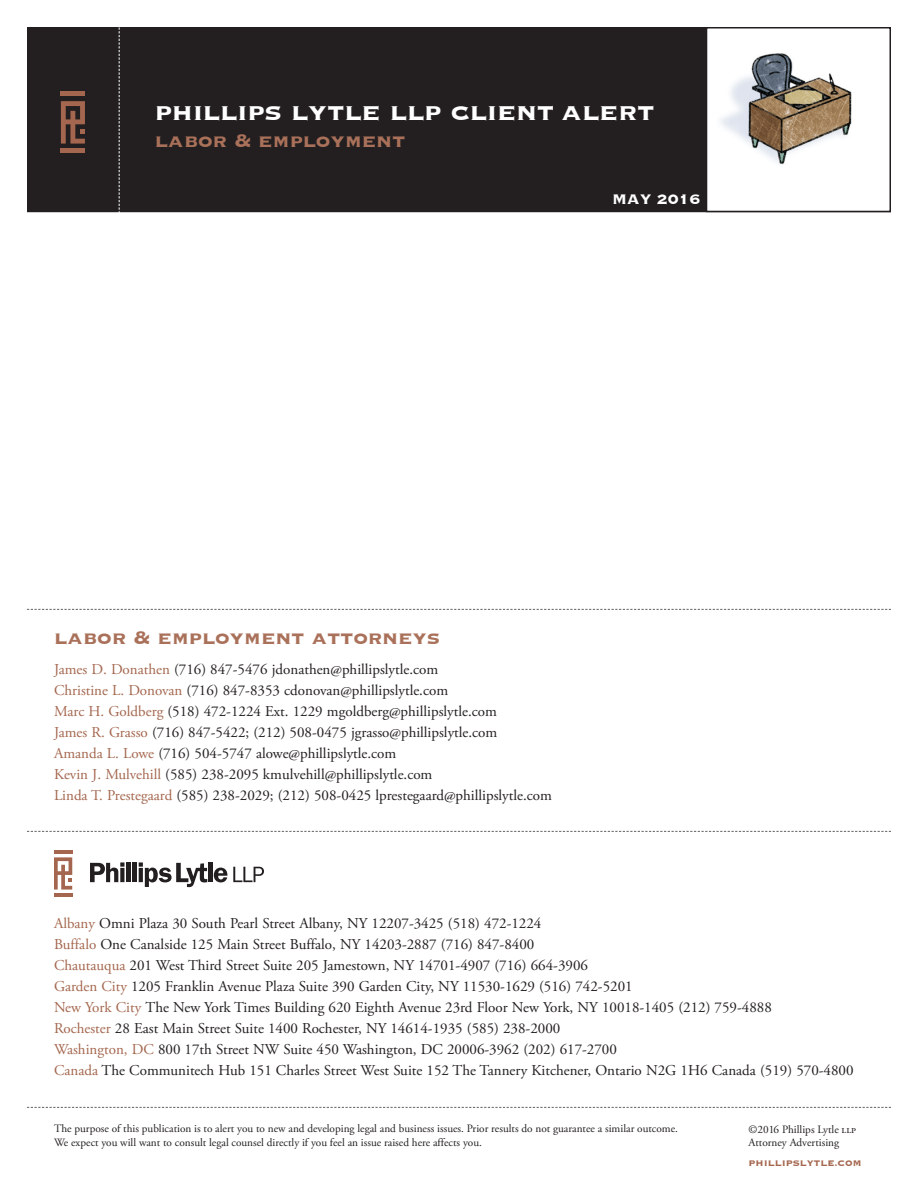
<style>
.page{position:relative;width:918px;height:1188px;background:#fff}
.page>*{position:absolute;margin:0;border:0;box-sizing:border-box;transform-origin:0 0}
.t1{font:31.5px "Copperplate Thirty Three BC";letter-spacing:-.01em;color:#fff}
.t2{font:24px "Copperplate Thirty Three BC";letter-spacing:-.01em;color:#aa715a}
.t3{font:18px "Copperplate Thirty Three BC";letter-spacing:-.01em;color:#fff}
.t4{font:15px/21px "Adobe Garamond Pro";color:#231f20}
.t5{font:11.25px/12.9px "Adobe Garamond Pro";color:#231f20}
.t6{font:10.5px "Copperplate Thirty Three BC";color:#a4664e}
.s1{color:#a4664e}
</style>
<div class="page">
<div style="left:27px;top:27px;width:678px;height:186px;background:#231f20"></div>
<svg style="left:705px;top:27px;width:186px;height:186px"></svg>
<svg style="left:119px;top:27px;width:1px;height:186px"></svg>
<div style="left:61px;top:148px;width:24px;height:5px;background:#a4664e"></div>
<div style="left:61px;top:91px;width:24px;height:5px;background:#a4664e"></div>
<svg style="left:61px;top:101px;width:24px;height:43px"></svg>
<img style="left:717px;top:52px;width:145px;height:145px">
<svg style="left:27px;top:609px;width:864px;height:1px"></svg>
<hr style="left:54px;top:893px;width:18px;height:4px;background:#a4664e">
<hr style="left:54px;top:850px;width:18px;height:4px;background:#a4664e">
<svg style="left:54px;top:857px;width:18px;height:33px"></svg>
<svg style="left:90px;top:862px;width:34px;height:20px"></svg>
<svg style="left:120px;top:868px;width:4px;height:14px"></svg>
<div style="left:126px;top:863px;width:5px;height:19px;background:#231f20"></div>
<hr style="left:133px;top:863px;width:4px;height:19px;background:#231f20">
<svg style="left:139px;top:862px;width:68px;height:25px"></svg>
<div style="left:208px;top:863px;width:5px;height:19px;background:#231f20"></div>
<svg style="left:214px;top:868px;width:13px;height:14px"></svg>
<svg style="left:233px;top:867px;width:31px;height:15px"></svg>
<svg style="left:27px;top:831px;width:864px;height:1px"></svg>
<svg style="left:27px;top:1107px;width:864px;height:1px"></svg>
<h1 class="t1" style="left:155px;top:89px;width:501px">phillips lytle llp client alert</h1>
<h2 class="t2" style="left:155px;top:123px;width:252px">labor &amp; employment</h2>
<p class="t3" style="left:612px;top:186px;width:90px">MAY 2016</p>
<h2 class="t2" style="left:54px;top:620px;width:388px">labor &amp; employment attorneys</h2>
<p class="t4" style="left:54px;top:659px;width:499px"><span class="s1">James D. Donathen</span> (716) 847-5476 jdonathen@phillipslytle.com<br><span class="s1">Christine L. Donovan</span> (716) 847-8353 cdonovan@phillipslytle.com<br><span class="s1">Marc H. Goldberg</span> (518) 472-1224 Ext. 1229 mgoldberg@phillipslytle.com<br><span class="s1">James R. Grasso</span> (716) 847-5422; (212) 508-0475 jgrasso@phillipslytle.com<br><span class="s1">Amanda L. Lowe</span> (716) 504-5747 alowe@phillipslytle.com<br><span class="s1">Kevin J. Mulvehill</span> (585) 238-2095 kmulvehill@phillipslytle.com<br><span class="s1">Linda T. Prestegaard</span> (585) 238-2029; (212) 508-0425 lprestegaard@phillipslytle.com</p>
<p class="t4" style="left:54px;top:914px;width:801px"><span class="s1">Albany</span> Omni Plaza 30 South Pearl Street Albany, NY 12207-3425 (518) 472-1224<br><span class="s1">Buffalo</span> One Canalside 125 Main Street Buffalo, NY 14203-2887 (716) 847-8400<br><span class="s1">Chautauqua</span> 201 West Third Street Suite 205 Jamestown, NY 14701-4907 (716) 664-3906<br><span class="s1">Garden City</span> 1205 Franklin Avenue Plaza Suite 390 Garden City, NY 11530-1629 (516) 742-5201<br><span class="s1">New York City</span> The New York Times Building 620 Eighth Avenue 23rd Floor New York, NY 10018-1405 (212) 759-4888<br><span class="s1">Rochester</span> 28 East Main Street Suite 1400 Rochester, NY 14614-1935 (585) 238-2000<br><span class="s1">Washington, DC</span> 800 17th Street NW Suite 450 Washington, DC 20006-3962 (202) 617-2700<br><span class="s1">Canada</span> The Communitech Hub 151 Charles Street West Suite 152 The Tannery Kitchener, Ontario N2G 1H6 Canada (519) 570-4800</p>
<p class="t5" style="left:54px;top:1122px;width:626px;line-height:13.5px">The purpose of this publication is to alert you to new and developing legal and business issues. Prior results do not guarantee a similar outcome.<br>We expect you will want to consult legal counsel directly if you feel an issue raised here affects you.</p>
<p class="t5" style="left:749px;top:1123px;width:109px">©2016 Phillips Lytle llp<br>Attorney Advertising</p>
<p class="t6" style="left:749px;top:1156px;width:113px">phillipslytle.com</p>
</div>
